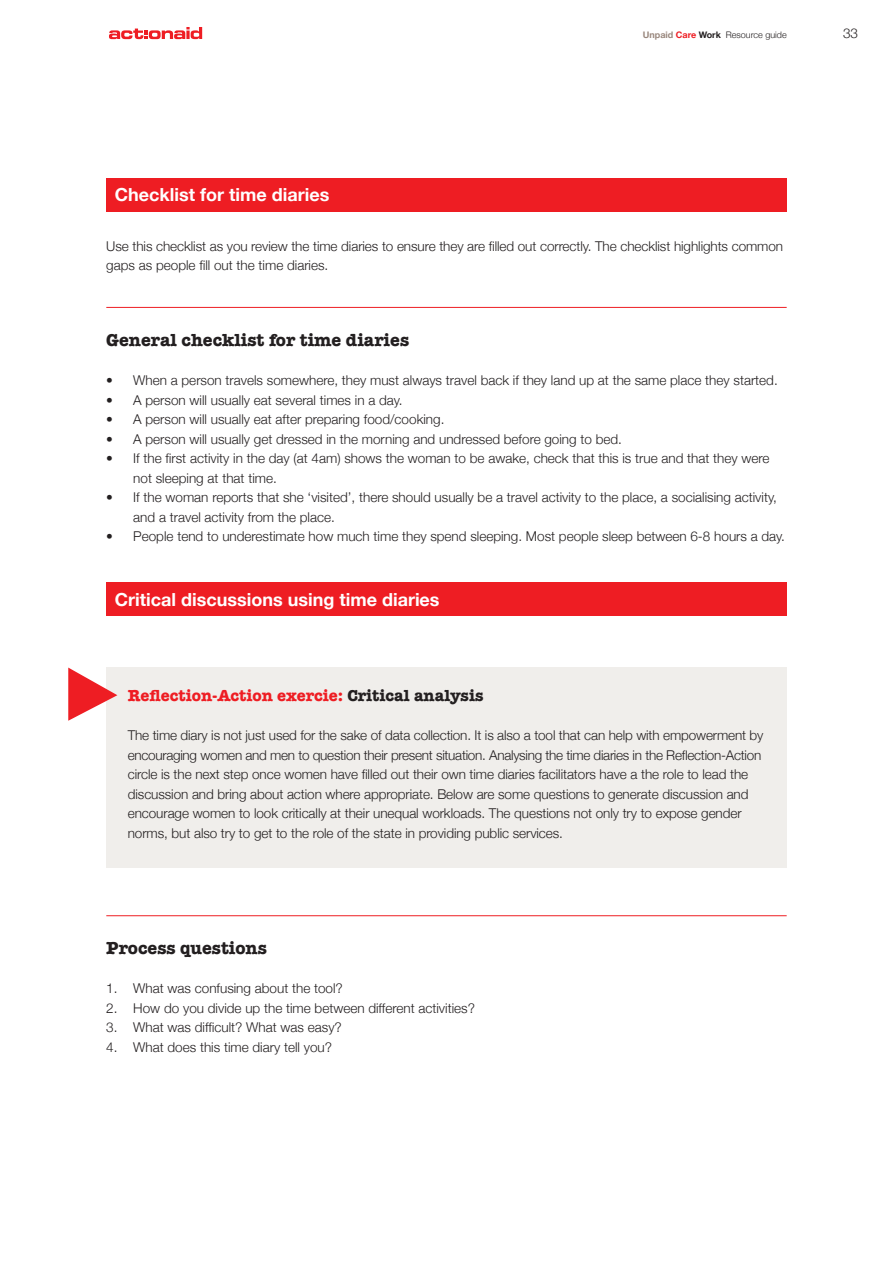
<style>
.page{position:relative;width:893px;height:1263px;background:#fff}
.page>*{position:absolute;margin:0;border:0;box-sizing:border-box;transform-origin:0 0}
.t1{font:700 18px "Helvetica Neue";color:#fff}
.Body_copy_bold{font:700 18px "American Typewriter";color:#231f20}
.t2{font:700 16.5px "American Typewriter";color:#ee1d23}
.Body_copy_bold-2{font:300 13.5px/19.5px "Helvetica Neue";color:#231f20}
.t3{font:300 9px "Helvetica Neue";color:#231f20}
.s1{font-weight:700;color:#99877d}
.s2{font-weight:700;color:#ee1d23}
.s3{font-weight:700}
.s4{color:#231f20}
</style>
<div class="page">
<svg style="left:109px;top:27px;width:93px;height:12px"></svg>
<div style="left:106px;top:179px;width:681px;height:33px;background:#ee1d23"></div>
<hr style="left:106px;top:307px;width:681px;height:1px;background:#ee1d23">
<div style="left:106px;top:583px;width:681px;height:33px;background:#ee1d23"></div>
<hr style="left:106px;top:915px;width:681px;height:1px;background:#ee1d23">
<div style="left:107px;top:667px;width:680px;height:201px;background:#f0eeeb"></div>
<svg style="left:68px;top:667px;width:49px;height:54px"></svg>
<p class="t3" style="left:643px;top:29px;width:145px"><span class="s1">Unpaid</span> <span class="s2">Care</span> <span class="s3">Work</span> Resource guide</p>
<p class="Body_copy_bold-2" style="left:843px;top:23px;width:16px">33</p>
<p class="t1" style="left:115px;top:184px;width:216px">Checklist for time diaries</p>
<p class="Body_copy_bold-2" style="left:106px;top:236px;width:678px">Use this checklist as you review the time diaries to ensure they are filled out correctly. The checklist highlights common gaps as people fill out the time diaries.</p>
<p class="Body_copy_bold" style="left:106px;top:329px;width:304px">General checklist for time diaries</p>
<p class="Body_copy_bold-2" style="left:106px;top:370px;width:673px">• When a person travels somewhere, they must always travel back if they land up at the same place they started.</p>
<p class="Body_copy_bold-2" style="left:106px;top:390px;width:298px">• A person will usually eat several times in a day.</p>
<p class="Body_copy_bold-2" style="left:106px;top:409px;width:340px">• A person will usually eat after preparing food/cooking.</p>
<p class="Body_copy_bold-2" style="left:106px;top:429px;width:517px">• A person will usually get dressed in the morning and undressed before going to bed.</p>
<p class="Body_copy_bold-2" style="left:133px;top:448px;width:638px;text-indent:-27px">• If the first activity in the day (at 4am) shows the woman to be awake, check that this is true and that they were not sleeping at that time.</p>
<p class="Body_copy_bold-2" style="left:133px;top:487px;width:645px;text-indent:-27px">• If the woman reports that she ‘visited’, there should usually be a travel activity to the place, a socialising activity, and a travel activity from the place.</p>
<p class="Body_copy_bold-2" style="left:106px;top:526px;width:680px">• People tend to underestimate how much time they spend sleeping. Most people sleep between 6-8 hours a day.</p>
<p class="t1" style="left:115px;top:588px;width:326px">Critical discussions using time diaries</p>
<p class="t2" style="left:128px;top:686px;width:357px">Reflection-Action exercie: <span class="s4">Critical analysis</span></p>
<p class="Body_copy_bold-2" style="left:128px;top:726px;width:637px">The time diary is not just used for the sake of data collection. It is also a tool that can help with empowerment by</p>
<p class="Body_copy_bold-2" style="left:128px;top:745px;width:635px">encouraging women and men to question their present situation. Analysing the time diaries in the Reflection-Action circle is the next step once women have filled out their own time diaries facilitators have a the role to lead the discussion and bring about action where appropriate. Below are some questions to generate discussion and encourage women to look critically at their unequal workloads. The questions not only try to expose gender norms, but also try to get to the role of the state in providing public services.</p>
<p class="Body_copy_bold" style="left:106px;top:937px;width:162px">Process questions</p>
<p class="Body_copy_bold-2" style="left:106px;top:978px;width:238px">1. What was confusing about the tool?</p>
<p class="Body_copy_bold-2" style="left:106px;top:998px;width:370px">2. How do you divide up the time between different activities?</p>
<p class="Body_copy_bold-2" style="left:106px;top:1017px;width:237px">3. What was difficult? What was easy?</p>
<p class="Body_copy_bold-2" style="left:106px;top:1037px;width:227px">4. What does this time diary tell you?</p>
</div>
